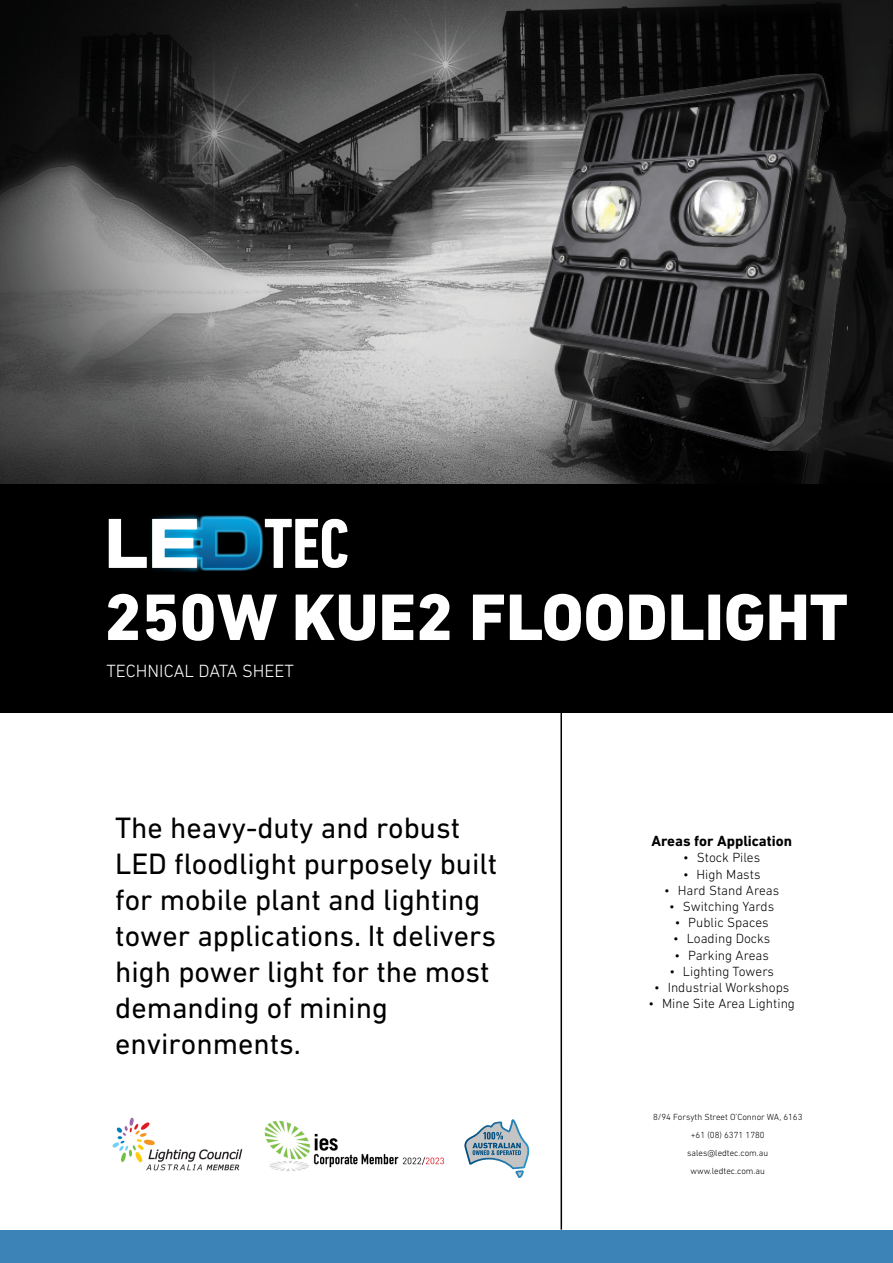
<style>
.page{position:relative;width:893px;height:1263px;background:#fff}
.page>*{position:absolute;margin:0;border:0;box-sizing:border-box;transform-origin:0 0}
.t1{font:800 66.75px "DIN Next LT Pro";color:#fff}
.t2{font:30px/36px "DIN Next LT Pro";color:#000}
.t3{font:300 18px "DIN Next LT Pro";color:#fff}
.t4{font:700 15px "DIN Next LT Pro";color:#000}
.t5{font:300 13.5px "DIN Next LT Pro";color:#000}
.t6{font:300 9px/18px "DIN Next LT Pro";color:#000;text-align:center}
</style>
<div class="page">
<img style="left:0;top:0;width:893px;height:484px">
<img style="left:529px;top:74px;width:319px;height:376px">
<div style="left:0;top:1230px;width:893px;height:33px;background:#3c83b8"></div>
<svg style="left:464px;top:1119px;width:66px;height:59px"></svg>
<img style="left:112px;top:1117px;width:131px;height:54px">
<img style="left:264px;top:1120px;width:181px;height:51px">
<div style="left:0;top:484px;width:893px;height:229px;background:#000"></div>
<img style="left:108px;top:514px;width:240px;height:58px">
<hr style="left:560px;top:692px;width:2px;height:537px;background:#000">
<h1 class="t1" style="left:104px;top:578px;width:745px">250W KUE2 FLOODLIGHT</h1>
<p class="t3" style="left:106px;top:661px;width:189px">TECHNICAL DATA SHEET</p>
<p class="t2" style="left:115px;top:809px;width:384px">The heavy-duty and robust<br>LED floodlight purposely built for mobile plant and lighting tower applications. It delivers high power light for the most demanding of mining environments.</p>
<p class="t4" style="left:651px;top:832px;width:142px">Areas for Application</p>
<p class="t5" style="left:683px;top:850px;width:78px">• Stock Piles</p>
<p class="t5" style="left:683px;top:866px;width:79px">• High Masts</p>
<p class="t5" style="left:664px;top:882px;width:117px">• Hard Stand Areas</p>
<p class="t5" style="left:669px;top:899px;width:106px">• Switching Yards</p>
<p class="t5" style="left:675px;top:915px;width:95px">• Public Spaces</p>
<p class="t5" style="left:673px;top:931px;width:99px">• Loading Docks</p>
<p class="t5" style="left:675px;top:947px;width:96px">• Parking Areas</p>
<p class="t5" style="left:669px;top:963px;width:106px">• Lighting Towers</p>
<p class="t5" style="left:654px;top:980px;width:137px">• Industrial Workshops</p>
<p class="t5" style="left:648px;top:996px;width:148px">• Mine Site Area Lighting</p>
<p class="t6" style="left:653px;top:1108px;width:151px">8/94 Forsyth Street O’Connor WA, 6163 +61 (08) 6371 1780 sales@ledtec.com.au www.ledtec.com.au</p>
</div>
